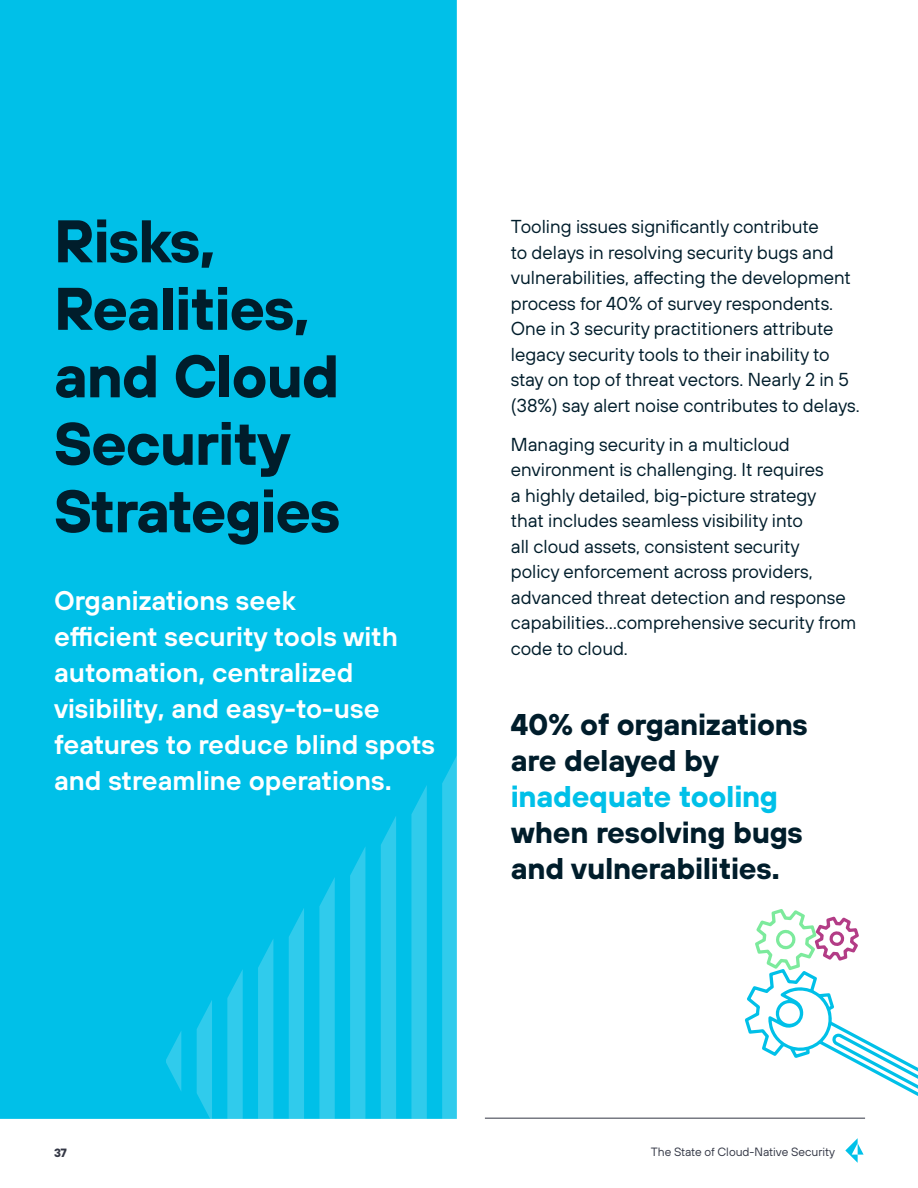
<style>
.page{position:relative;width:918px;height:1188px;background:#fff}
.page>*{position:absolute;margin:0;border:0;box-sizing:border-box;transform-origin:0 0}
.t1{font:700 60px/67.5px "TT Hoves";letter-spacing:-.02em;color:#001d2b}
.t2{font:700 30px/36px "TT Hoves";letter-spacing:-.01em;color:#001d2b}
.t3{font:700 30px "TT Hoves";letter-spacing:-.01em;color:#00c0e8}
.t4{font:600 27px/36px "TT Hoves";color:#fff}
.t5{font:18.75px/25.5px "TT Hoves";color:#001d2b}
.t6{font:12px "TT Hoves";color:#333745}
.t7{font:700 12px "TT Hoves";color:#333745}
</style>
<div class="page">
<svg style="left:745px;top:909px;width:173px;height:187px"></svg>
<svg style="left:845px;top:1138px;width:19px;height:25px"></svg>
<hr style="left:485px;top:1118px;width:380px;height:1px;background:#333745">
<div style="left:0;top:0;width:457px;height:1119px;background:#00c0e8"></div>
<svg style="left:166px;top:570px;width:291px;height:549px;background:#09c2e8"></svg>
<h1 class="t1" style="left:54px;top:205px;width:288px">Risks,<br>Realities, and Cloud<br>Security<br>Strategies</h1>
<h3 class="t4" style="left:54px;top:582px;width:383px">Organizations seek<br>efficient security tools with automation, centralized visibility, and easy-to-use features to reduce blind spots and streamline operations.</h3>
<p class="t5" style="left:511px;top:214px;width:351px">Tooling issues significantly contribute<br>to delays in resolving security bugs and vulnerabilities, affecting the development process for 40% of survey respondents.<br>One in 3 security practitioners attribute legacy security tools to their inability to stay on top of threat vectors. Nearly 2 in 5 (38%) say alert noise contributes to delays.</p>
<p class="t5" style="left:511px;top:431px;width:347px">Managing security in a multicloud environment is challenging. It requires<br>a highly detailed, big-picture strategy<br>that includes seamless visibility into<br>all cloud assets, consistent security<br>policy enforcement across providers, advanced threat detection and response capabilities…comprehensive security from code to cloud.</p>
<h2 class="t2" style="left:511px;top:705px;width:299px">40% of organizations are delayed by</h2>
<h2 class="t3" style="left:511px;top:776px;width:269px">inadequate tooling</h2>
<h2 class="t2" style="left:511px;top:813px;width:294px">when resolving bugs and vulnerabilities.</h2>
<p class="t7" style="left:54px;top:1144px;width:15px">37</p>
<p class="t6" style="left:651px;top:1144px;width:186px">The State of Cloud-Native Security</p>
</div>
